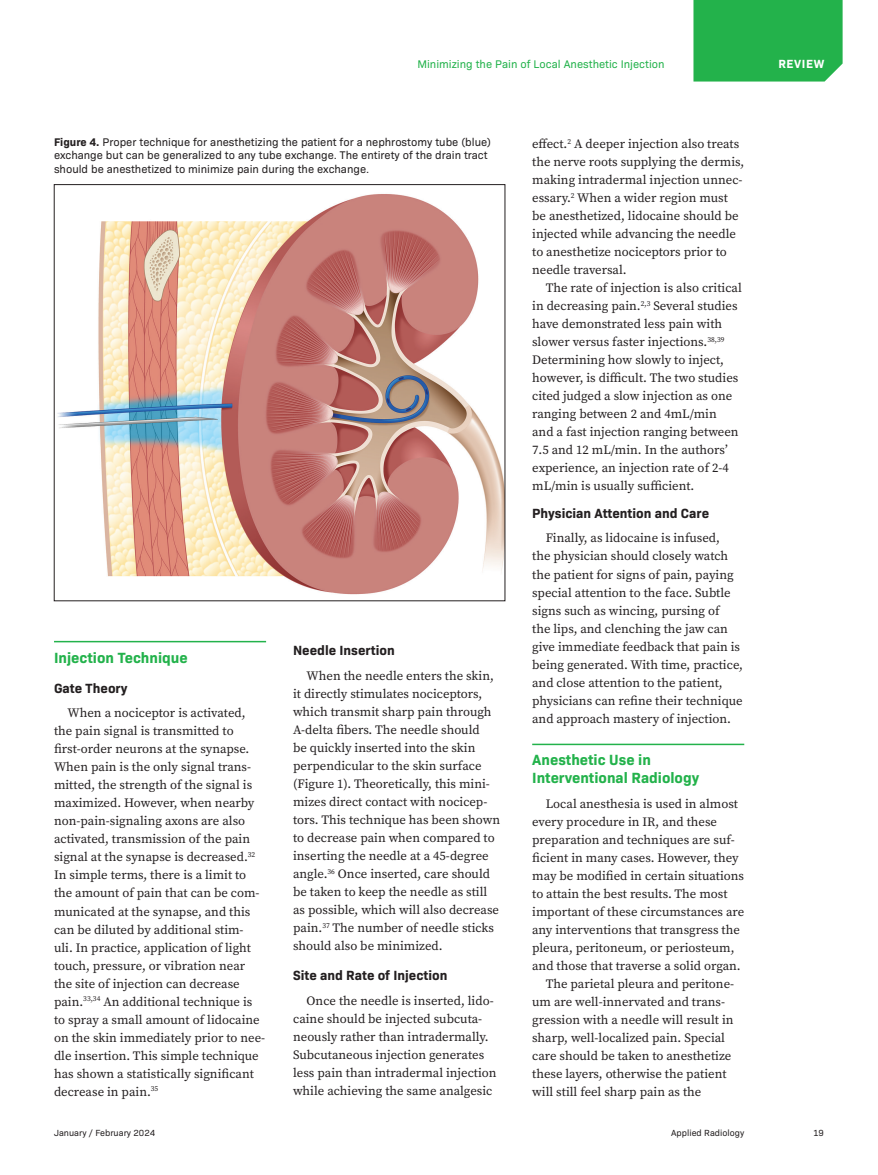
<style>
.page{position:relative;width:878px;height:1175px;background:#fff}
.page>*{position:absolute;margin:0;border:0;box-sizing:border-box;transform-origin:0 0}
.Heading-Review{font:700 15px/18px "Bio Sans";color:#23b24b}
.Sub-Heading{font:700 13.5px "Bio Sans";color:#231f20}
.Body{font:12.75px/18px "Source Serif Pro";color:#231f20}
.t1{font:700 12px "Bio Sans";letter-spacing:.05em;color:#fff}
.Figure{font:11.25px/13.5px "Bio Sans";color:#231f20}
.t2{font:11.25px "Bio Sans";color:#23b24b}
.t3{font:9px "Bio Sans";color:#231f20}
.s1{font-weight:700}
</style>
<div class="page">
<div style="left:693px;top:0;width:149px;height:82px;background:#23b24b"></div>
<hr style="left:54px;top:641px;width:212px;height:1px;background:#23b24b">
<hr style="left:532px;top:743px;width:212px;height:2px;background:#23b24b">
<img style="left:57px;top:194px;width:446px;height:401px">
<p class="t2" style="left:417px;top:55px;width:249px">Minimizing the Pain of Local Anesthetic Injection</p>
<p class="t1" style="left:778px;top:54px;width:47px">REVIEW</p>
<p class="Figure" style="left:54px;top:134px;width:438px"><span class="s1">Figure 4.</span> Proper technique for anesthetizing the patient for a nephrostomy tube (blue) exchange but can be generalized to any tube exchange. The entirety of the drain tract should be anesthetized to minimize pain during the exchange.</p>
<p class="Heading-Review" style="left:54px;top:647px;width:135px">Injection Technique</p>
<p class="Sub-Heading" style="left:54px;top:677px;width:75px">Gate Theory</p>
<p class="Body" style="left:54px;top:704px;width:213px;text-indent:14px">When a nociceptor is activated, the pain signal is transmitted to first-order neurons at the synapse.<br>When pain is the only signal trans&shy;mitted, the strength of the signal is maximized. However, when nearby non-pain-signaling axons are also activated, transmission of the pain signal at the synapse is decreased.<sup>32<br></sup>In simple terms, there is a limit to the amount of pain that can be com&shy;municated at the synapse, and this can be diluted by additional stim&shy;uli. In practice, application of light touch, pressure, or vibration near the site of injection can decrease pain.<sup>33,34</sup> An additional technique is to spray a small amount of lidocaine on the skin immediately prior to nee&shy;dle insertion. This simple technique has shown a statistically significant decrease in pain.<sup>35</sup></p>
<p class="Sub-Heading" style="left:293px;top:640px;width:103px">Needle Insertion</p>
<p class="Body" style="left:293px;top:667px;width:208px;text-indent:14px">When the needle enters the skin, it directly stimulates nociceptors, which transmit sharp pain through A-delta fibers. The needle should<br>be quickly inserted into the skin perpendicular to the skin surface (Figure 1). Theoretically, this mini&shy;mizes direct contact with nocicep&shy;tors. This technique has been shown to decrease pain when compared to inserting the needle at a 45-degree angle.<sup>36</sup> Once inserted, care should be taken to keep the needle as still as possible, which will also decrease pain.<sup>37</sup> The number of needle sticks should also be minimized.</p>
<p class="Sub-Heading" style="left:293px;top:965px;width:156px">Site and Rate of Injection</p>
<p class="Body" style="left:293px;top:991px;width:205px;text-indent:14px">Once the needle is inserted, lido&shy;caine should be injected subcuta&shy;neously rather than intradermally.<br>Subcutaneous injection generates less pain than intradermal injection while achieving the same analgesic</p>
<p class="Body" style="left:532px;top:135px;width:213px">effect.<sup>2</sup> A deeper injection also treats the nerve roots supplying the dermis, making intradermal injection unnec&shy;essary.<sup>2</sup> When a wider region must be anesthetized, lidocaine should be injected while advancing the needle to anesthetize nociceptors prior to needle traversal.</p>
<p class="Body" style="left:532px;top:279px;width:211px;text-indent:14px">The rate of injection is also critical in decreasing pain.<sup>2,3</sup> Several studies have demonstrated less pain with slower versus faster injections.<sup>38,39<br></sup>Determining how slowly to inject, however, is difficult. The two studies cited judged a slow injection as one ranging between 2 and 4mL/min<br>and a fast injection ranging between 7.5 and 12 mL/min. In the authors’ experience, an injection rate of 2-4 mL/min is usually sufficient.</p>
<p class="Sub-Heading" style="left:532px;top:502px;width:178px">Physician Attention and Care</p>
<p class="Body" style="left:532px;top:529px;width:212px;text-indent:14px">Finally, as lidocaine is infused,<br>the physician should closely watch the patient for signs of pain, paying special attention to the face. Subtle signs such as wincing, pursing of<br>the lips, and clenching the jaw can give immediate feedback that pain is being generated. With time, practice, and close attention to the patient, physicians can refine their technique and approach mastery of injection.</p>
<p class="Heading-Review" style="left:532px;top:750px;width:168px">Anesthetic Use in<br>Interventional Radiology</p>
<p class="Body" style="left:532px;top:795px;width:213px;text-indent:14px">Local anesthesia is used in almost every procedure in IR, and these preparation and techniques are suf&shy;ficient in many cases. However, they may be modified in certain situations to attain the best results. The most important of these circumstances are any interventions that transgress the pleura, peritoneum, or periosteum, and those that traverse a solid organ.</p>
<p class="Body" style="left:532px;top:975px;width:203px;text-indent:14px">The parietal pleura and peritone&shy;um are well-innervated and trans&shy;gression with a needle will result in sharp, well-localized pain. Special care should be taken to anesthetize these layers, otherwise the patient will still feel sharp pain as the</p>
<p class="t3" style="left:54px;top:1126px;width:103px">January / February 2024</p>
<p class="t3" style="left:671px;top:1126px;width:75px">Applied Radiology</p>
<p class="t3" style="left:813px;top:1126px;width:12px">19</p>
</div>
